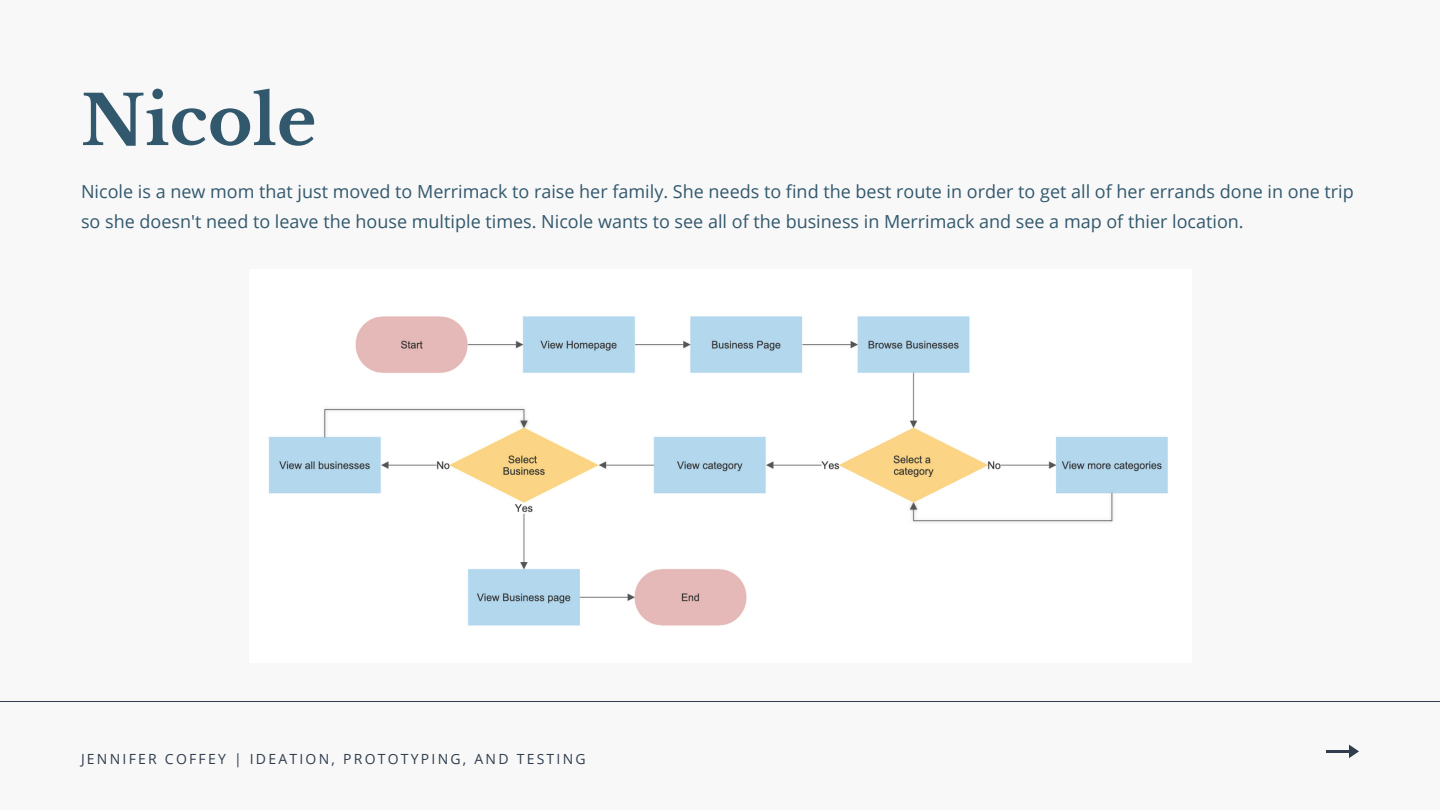
<style>
.page{position:relative;width:1440px;height:810px;background:#f8f8f8}
.page>*{position:absolute;margin:0;border:0;box-sizing:border-box;transform-origin:0 0}
.t1{font:700 68px "Libre Baskerville";color:#32586d}
.t2{font:18px/30.3px "Open Sans";color:#32586d}
.t3{font:14px "Open Sans";letter-spacing:.16em;color:#303d4d}
</style>
<div class="page">
<hr style="left:0;top:701px;width:1440px;height:1px;background:#303d4d">
<hr style="left:1327px;top:750px;width:24px;height:2px;background:#303d4d">
<svg style="left:1349px;top:745px;width:10px;height:13px"></svg>
<img style="left:269px;top:316px;width:899px;height:310px">
<p class="t1" style="left:81px;top:79px;width:237px">Nicole</p>
<p class="t2" style="left:81px;top:176px;width:1274px">Nicole is a new mom that just moved to Merrimack to raise her family. She needs to find the best route in order to get all of her errands done in one trip so she doesn't need to leave the house multiple times. Nicole wants to see all of the business in Merrimack and see a map of thier location.</p>
<p class="t3" style="left:81px;top:749px;width:506px">JENNIFER COFFEY | IDEATION, PROTOTYPING, AND TESTING</p>
</div>
